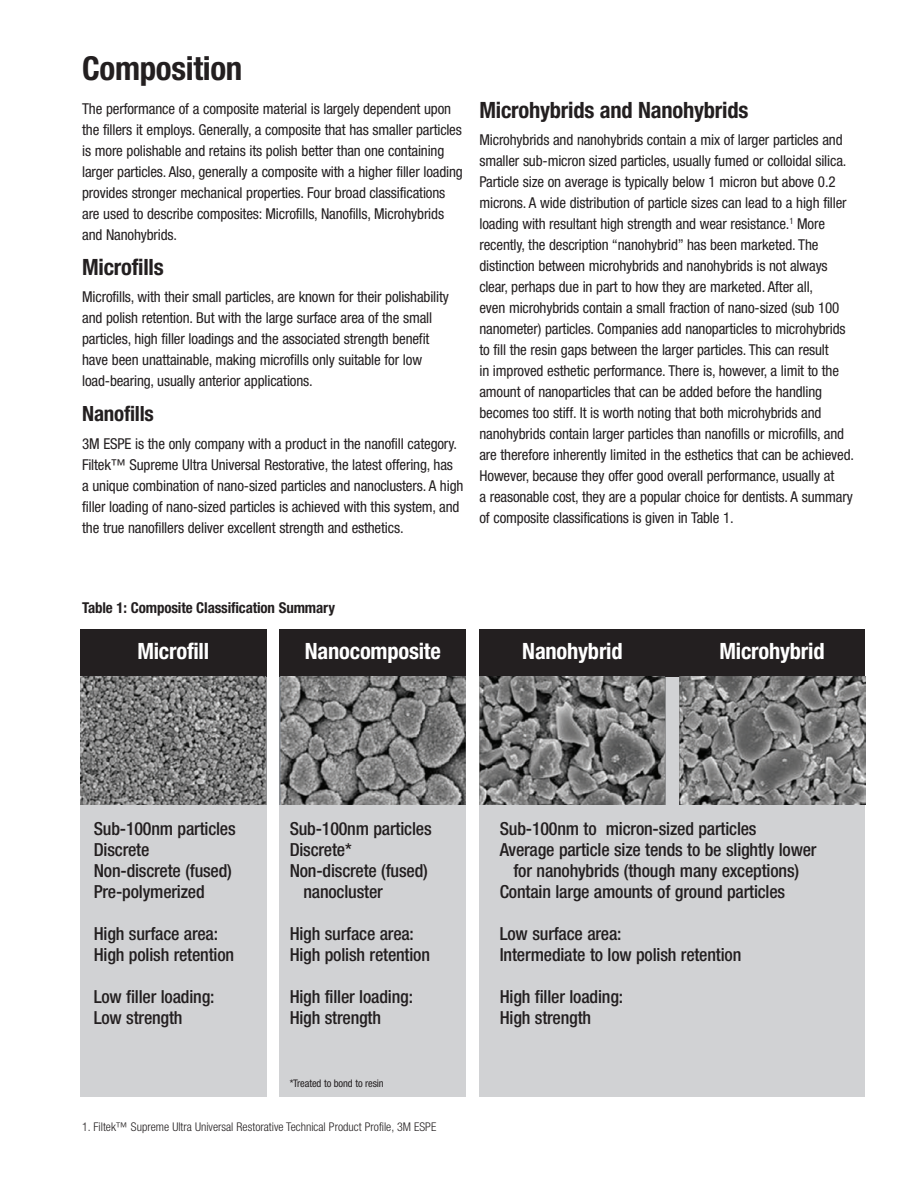
<style>
.page{position:relative;width:918px;height:1188px;background:#fff}
.page>*{position:absolute;margin:0;border:0;box-sizing:border-box;transform-origin:0 0}
.Headline{font:700 condensed 33px "Helvetica Neue";letter-spacing:-.01em;color:#231f20}
.Headline-2{font:700 condensed 22.5px "Helvetica Neue";letter-spacing:-.01em;color:#fff}
.Headline-3{font:700 condensed 22.5px "Helvetica Neue";letter-spacing:-.01em;color:#231f20}
.Headline-4{font:700 condensed 21px "Helvetica Neue";letter-spacing:-.01em;color:#231f20}
.Headline-5{font:500 condensed 18px/21px "Helvetica Neue";letter-spacing:-.01em;color:#231f20}
.Headline-6{font:condensed 15px/21px "Helvetica Neue";letter-spacing:-.01em;color:#231f20}
.Headline-7{font:700 condensed 15px "Helvetica Neue";letter-spacing:-.01em;color:#231f20}
.Section_Header{font:300 condensed 12px "Helvetica Neue";color:#231f20}
.Headline-8{font:condensed 10.5px "Helvetica Neue";letter-spacing:-.01em;color:#231f20}
</style>
<div class="page">
<div style="left:80px;top:677px;width:186px;height:420px;background:#d1d2d4"></div>
<div style="left:80px;top:629px;width:186px;height:48px;background:#231f20"></div>
<div style="left:280px;top:677px;width:186px;height:420px;background:#d1d2d4"></div>
<div style="left:280px;top:629px;width:186px;height:48px;background:#231f20"></div>
<div style="left:479px;top:677px;width:386px;height:420px;background:#d1d2d4"></div>
<div style="left:479px;top:629px;width:386px;height:48px;background:#231f20"></div>
<img style="left:80px;top:677px;width:186px;height:127px">
<img style="left:280px;top:677px;width:186px;height:127px">
<img style="left:479px;top:677px;width:187px;height:127px">
<img style="left:679px;top:677px;width:186px;height:127px">
<p class="Headline" style="left:82px;top:48px;width:162px">Composition</p>
<p class="Headline-6" style="left:82px;top:98px;width:382px">The performance of a composite material is largely dependent upon the fillers it employs. Generally, a composite that has smaller particles is more polishable and retains its polish better than one containing larger particles. Also, generally a composite with a higher filler loading provides stronger mechanical properties. Four broad classifications are used to describe composites: Microfills, Nanofills, Microhybrids and Nanohybrids.</p>
<p class="Headline-3" style="left:82px;top:253px;width:83px">Microfills</p>
<p class="Headline-6" style="left:82px;top:286px;width:368px">Microfills, with their small particles, are known for their polishability and polish retention. But with the large surface area of the small particles, high filler loadings and the associated strength benefit have been unattainable, making microfills only suitable for low load-bearing, usually anterior applications.</p>
<p class="Headline-4" style="left:82px;top:401px;width:73px">Nanofills</p>
<p class="Headline-6" style="left:82px;top:433px;width:383px">3M ESPE is the only company with a product in the nanofill category.<br>Filtek™ Supreme Ultra Universal Restorative, the latest offering, has a unique combination of nano-sized particles and nanoclusters. A high filler loading of nano-sized particles is achieved with this system, and the true nanofillers deliver excellent strength and esthetics.</p>
<p class="Headline-3" style="left:479px;top:96px;width:270px">Microhybrids and Nanohybrids</p>
<p class="Headline-6" style="left:479px;top:130px;width:376px">Microhybrids and nanohybrids contain a mix of larger particles and smaller sub-micron sized particles, usually fumed or colloidal silica.<br>Particle size on average is typically below 1 micron but above 0.2 microns. A wide distribution of particle sizes can lead to a high filler loading with resultant high strength and wear resistance.<sup>1</sup> More recently, the description “nanohybrid” has been marketed. The distinction between microhybrids and nanohybrids is not always clear, perhaps due in part to how they are marketed. After all,<br>even microhybrids contain a small fraction of nano-sized (sub 100 nanometer) particles. Companies add nanoparticles to microhybrids to fill the resin gaps between the larger particles. This can result<br>in improved esthetic performance. There is, however, a limit to the amount of nanoparticles that can be added before the handling becomes too stiff. It is worth noting that both microhybrids and nanohybrids contain larger particles than nanofills or microfills, and are therefore inherently limited in the esthetics that can be achieved.<br>However, because they offer good overall performance, usually at<br>a reasonable cost, they are a popular choice for dentists. A summary of composite classifications is given in Table 1.</p>
<p class="Headline-7" style="left:82px;top:599px;width:254px">Table 1: Composite Classification Summary</p>
<p class="Headline-2" style="left:137px;top:637px;width:73px">Microfill</p>
<p class="Headline-2" style="left:305px;top:637px;width:137px">Nanocomposite</p>
<p class="Headline-2" style="left:522px;top:637px;width:102px">Nanohybrid</p>
<p class="Headline-2" style="left:720px;top:637px;width:107px">Microhybrid</p>
<p class="Headline-5" style="left:94px;top:818px;width:144px">Sub-100nm particles</p>
<p class="Headline-5" style="left:94px;top:839px;width:57px">Discrete</p>
<p class="Headline-5" style="left:94px;top:860px;width:140px">Non-discrete (fused)</p>
<p class="Headline-5" style="left:94px;top:881px;width:113px">Pre-polymerized</p>
<p class="Headline-5" style="left:94px;top:923px;width:126px">High surface area:</p>
<p class="Headline-5" style="left:94px;top:944px;width:142px">High polish retention</p>
<p class="Headline-5" style="left:94px;top:986px;width:122px">Low filler loading:</p>
<p class="Headline-5" style="left:94px;top:1007px;width:90px">Low strength</p>
<p class="Headline-5" style="left:290px;top:818px;width:144px">Sub-100nm particles</p>
<p class="Headline-5" style="left:290px;top:839px;width:64px">Discrete*</p>
<p class="Headline-5" style="left:303px;top:860px;width:126px;text-indent:-14px">Non-discrete (fused) nanocluster</p>
<p class="Headline-5" style="left:290px;top:923px;width:126px">High surface area:</p>
<p class="Headline-5" style="left:290px;top:944px;width:142px">High polish retention</p>
<p class="Headline-5" style="left:290px;top:986px;width:125px">High filler loading:</p>
<p class="Headline-5" style="left:290px;top:1007px;width:93px">High strength</p>
<p class="Headline-8" style="left:290px;top:1077px;width:96px">*Treated to bond to resin</p>
<p class="Section_Header" style="left:82px;top:1120px;width:356px">1. Filtek™ Supreme Ultra Universal Restorative Technical Product Profile, 3M ESPE</p>
<p class="Headline-5" style="left:500px;top:818px;width:258px">Sub-100nm to micron-sized particles</p>
<p class="Headline-5" style="left:500px;top:839px;width:318px;text-align:center">Average particle size tends to be slightly lower for nanohybrids (though many exceptions)</p>
<p class="Headline-5" style="left:500px;top:881px;width:287px">Contain large amounts of ground particles</p>
<p class="Headline-5" style="left:500px;top:923px;width:123px">Low surface area:</p>
<p class="Headline-5" style="left:500px;top:944px;width:243px">Intermediate to low polish retention</p>
<p class="Headline-5" style="left:500px;top:986px;width:125px">High filler loading:</p>
<p class="Headline-5" style="left:500px;top:1007px;width:93px">High strength</p>
</div>
